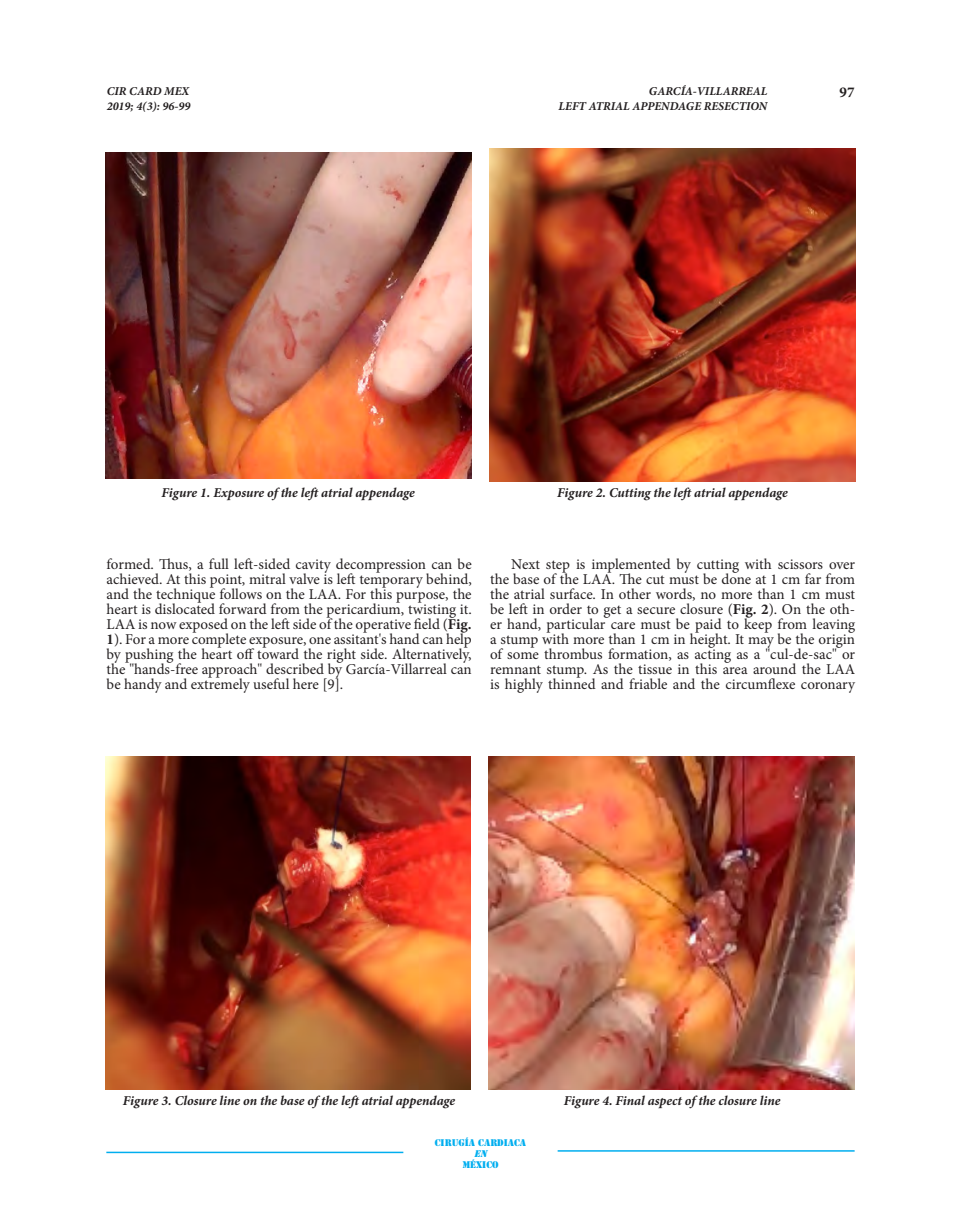
<style>
.page{position:relative;width:961px;height:1231px;background:#fff}
.page>*{position:absolute;margin:0;border:0;box-sizing:border-box;transform-origin:0 0}
.t1{font:15px/15px "Minion Pro";color:#231f20;text-align:justify}
.t2{font:700 15px "Minion Pro";color:#231f20}
.t3{font:italic 700 13.5px "Minion Pro";letter-spacing:-.005em;color:#231f20}
.t4{font:italic 700 12px/15px "Minion Pro";color:#231f20}
.t5{font:9px "Stencil Std";color:#00aeef}
.t6{font:italic 9px "Stencil Std";color:#00aeef}
.s1{font-weight:700}
</style>
<div class="page">
<hr style="left:106px;top:1151px;width:297px;height:2px;background:#00aeef">
<hr style="left:557px;top:1150px;width:297px;height:1px;background:#00aeef">
<img style="left:106px;top:152px;width:365px;height:326px">
<img style="left:105px;top:756px;width:366px;height:333px">
<img style="left:489px;top:149px;width:366px;height:333px">
<img style="left:489px;top:756px;width:365px;height:333px">
<p class="t4" style="left:107px;top:83px;width:85px">CIR CARD MEX<br>2019; 4(3): 96-99</p>
<p class="t4" style="left:558px;top:83px;width:210px;text-align:right">GARCÍA-VILLARREAL<br>LEFT ATRIAL APPENDAGE RESECTION</p>
<p class="t2" style="left:839px;top:81px;width:16px">97</p>
<p class="t3" style="left:162px;top:483px;width:255px">Figure 1. Exposure of the left atrial appendage</p>
<p class="t3" style="left:557px;top:483px;width:232px">Figure 2. Cutting the left atrial appendage</p>
<p class="t1" style="left:107px;top:557px;width:367px">formed. Thus, a full left-sided cavity decompression can be achieved. At this point, mitral valve is left temporary behind, and the technique follows on the LAA. For this purpose, the heart is dislocated forward from the pericardium, twisting it.<br>LAA is now exposed on the left side of the operative field (<span class="s1">Fig.<br>1</span>). For a more complete exposure, one assitant's hand can help by pushing the heart off toward the right side. Alternatively, the "hands-free approach" described by García-Villarreal can be handy and extremely useful here [9].</p>
<p class="t1" style="left:490px;top:557px;width:367px;text-indent:21px">Next step is implemented by cutting with scissors over the base of the LAA. The cut must be done at 1 cm far from the atrial surface. In other words, no more than 1 cm must be left in order to get a secure closure (<span class="s1">Fig. 2</span>). On the oth&shy;er hand, particular care must be paid to keep from leaving a stump with more than 1 cm in height. It may be the origin of some thrombus formation, as acting as a "cul-de-sac" or remnant stump. As the tissue in this area around the LAA is highly thinned and friable and the circumflexe coronary</p>
<p class="t3" style="left:123px;top:1090px;width:334px">Figure 3. Closure line on the base of the left atrial appendage</p>
<p class="t3" style="left:564px;top:1090px;width:218px">Figure 4. Final aspect of the closure line</p>
<p class="t5" style="left:435px;top:1137px;width:93px">CIRUGÍA CARDIACA</p>
<p class="t6" style="left:474px;top:1147px;width:17px">EN</p>
<p class="t5" style="left:462px;top:1159px;width:38px">MÉXICO</p>
</div>
